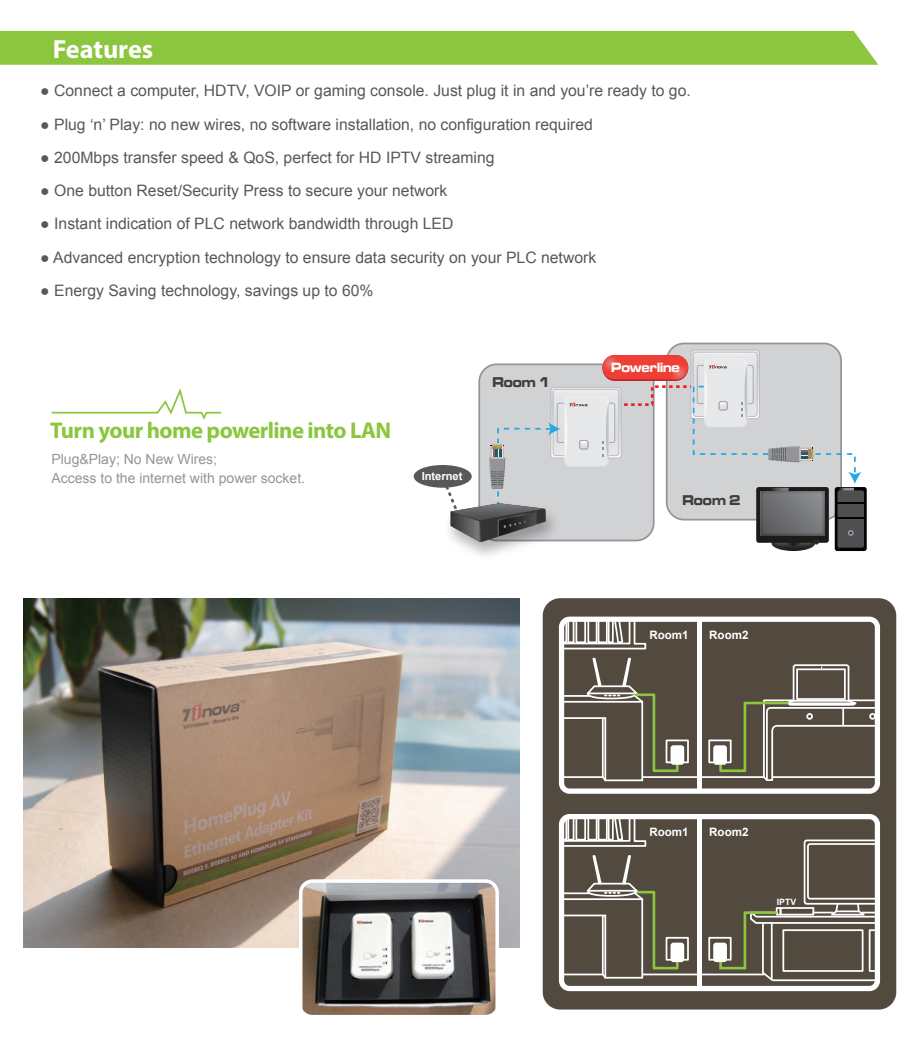
<style>
.page{position:relative;width:918px;height:1042px;background:#fff}
.page>*{position:absolute;margin:0;border:0;box-sizing:border-box;transform-origin:0 0}
.t1{font:700 26.25px "Myriad Pro";color:#fff}
.t2{font:700 22.75px "Myriad Pro";letter-spacing:-.025em;color:#8bc63e}
.t3{font:15.75px "Arial";color:#57585a}
.t4{font:14.7px "Microgramma D Bold Exte";color:#3e3e3f;scale:.85 1}
.t5{font:14px/19.2px "Arial";color:#939598}
.t6{font:14px "Microgramma D Bold Exte";color:#fff;scale:.85 1}
.t7{font:700 11.55px "Arial";color:#fff}
.t8{font:700 11.2px "Arial";color:#fff}
.t9{font:700 8.75px "Arial";color:#fff}
</style>
<div class="page">
<div style="left:0;top:31px;width:878px;height:34px;background:#8bc63e"></div>
<svg style="left:51px;top:388px;width:171px;height:32px"></svg>
<div style="left:414px;top:465px;width:58px;height:23px;background:#57585a;border-radius:50%"></div>
<div style="left:834px;top:487px;width:32px;height:64px;background:#030303;border-radius:3px"></div>
<img style="left:669px;top:342px;width:77px;height:8px">
<svg style="left:443px;top:350px;width:421px;height:201px"></svg>
<img style="left:23px;top:598px;width:496px;height:350px">
<img style="left:301px;top:881px;width:196px;height:134px">
<div style="left:299px;top:879px;width:200px;height:143px;border:4px solid #fff;border-radius:12px"></div>
<div style="left:543px;top:598px;width:353px;height:411px;background:#524a3f;border-radius:18px"></div>
<hr style="left:642px;top:776px;width:55px;height:2px;background:#fff">
<hr style="left:701px;top:776px;width:63px;height:2px;background:#fff">
<svg style="left:565px;top:622px;width:82px;height:28px"></svg>
<div style="left:665px;top:739px;width:24px;height:24px;border:2px solid #fff"></div>
<div style="left:708px;top:739px;width:23px;height:24px;border:2px solid #fff"></div>
<svg style="left:565px;top:657px;width:115px;height:125px"></svg>
<svg style="left:718px;top:664px;width:156px;height:117px"></svg>
<div style="left:671px;top:746px;width:12px;height:18px;background:#fff;border-radius:2px"></div>
<div style="left:670px;top:745px;width:14px;height:20px;border:2px solid #fff;border-radius:2px"></div>
<div style="left:714px;top:746px;width:12px;height:18px;background:#fff;border-radius:2px"></div>
<div style="left:713px;top:745px;width:14px;height:20px;border:2px solid #fff;border-radius:2px"></div>
<div style="left:697px;top:619px;width:5px;height:172px;background:#fff"></div>
<div style="left:559px;top:616px;width:321px;height:178px;border:5px solid #fff;border-radius:8px"></div>
<div style="left:697px;top:817px;width:5px;height:171px;background:#fff"></div>
<div style="left:665px;top:937px;width:24px;height:23px;border:2px solid #fff"></div>
<div style="left:708px;top:937px;width:23px;height:23px;border:2px solid #fff"></div>
<hr style="left:642px;top:973px;width:55px;height:2px;background:#fff">
<hr style="left:701px;top:973px;width:63px;height:2px;background:#fff">
<svg style="left:565px;top:855px;width:115px;height:124px"></svg>
<hr style="left:561px;top:892px;width:29px;height:2px;background:#fff">
<svg style="left:565px;top:820px;width:82px;height:27px"></svg>
<svg style="left:718px;top:839px;width:156px;height:143px"></svg>
<div style="left:671px;top:943px;width:12px;height:18px;background:#fff;border-radius:2px"></div>
<div style="left:670px;top:942px;width:14px;height:20px;border:2px solid #fff;border-radius:2px"></div>
<div style="left:714px;top:943px;width:12px;height:18px;background:#fff;border-radius:2px"></div>
<div style="left:713px;top:942px;width:14px;height:20px;border:2px solid #fff;border-radius:2px"></div>
<div style="left:559px;top:814px;width:321px;height:177px;border:5px solid #fff;border-radius:8px"></div>
<h1 class="t1" style="left:53px;top:32px;width:102px">Features</h1>
<p class="t3" style="left:40px;top:81px;width:652px">● Connect a computer, HDTV, VOIP or gaming console. Just plug it in and you’re ready to go.</p>
<p class="t3" style="left:40px;top:114px;width:554px">● Plug ‘n’ Play: no new wires, no software installation, no configuration required</p>
<p class="t3" style="left:40px;top:147px;width:456px">● 200Mbps transfer speed &amp; QoS, perfect for HD IPTV streaming</p>
<p class="t3" style="left:40px;top:180px;width:408px">● One button Reset/Security Press to secure your network</p>
<p class="t3" style="left:40px;top:214px;width:415px">● Instant indication of PLC network bandwidth through LED</p>
<p class="t3" style="left:40px;top:247px;width:557px">● Advanced encryption technology to ensure data security on your PLC network</p>
<p class="t3" style="left:40px;top:280px;width:335px">● Energy Saving technology, savings up to 60%</p>
<h2 class="t2" style="left:50px;top:416px;width:342px">Turn your home powerline into LAN</h2>
<p class="t5" style="left:51px;top:449px;width:255px">Plug&amp;Play; No New Wires;<br>Access to the internet with power socket.</p>
<p class="t4" style="left:492px;top:372px;width:69px">Room 1</p>
<p class="t8" style="left:422px;top:469px;width:42px">Internet</p>
<p class="t6" style="left:611px;top:358px;width:82px">Powerline</p>
<p class="t4" style="left:682px;top:490px;width:69px">Room 2</p>
<p class="t7" style="left:649px;top:627px;width:41px">Room1</p>
<p class="t7" style="left:709px;top:627px;width:41px">Room2</p>
<p class="t7" style="left:649px;top:824px;width:41px">Room1</p>
<p class="t7" style="left:709px;top:824px;width:41px">Room2</p>
<p class="t9" style="left:777px;top:896px;width:21px">IPTV</p>
</div>
